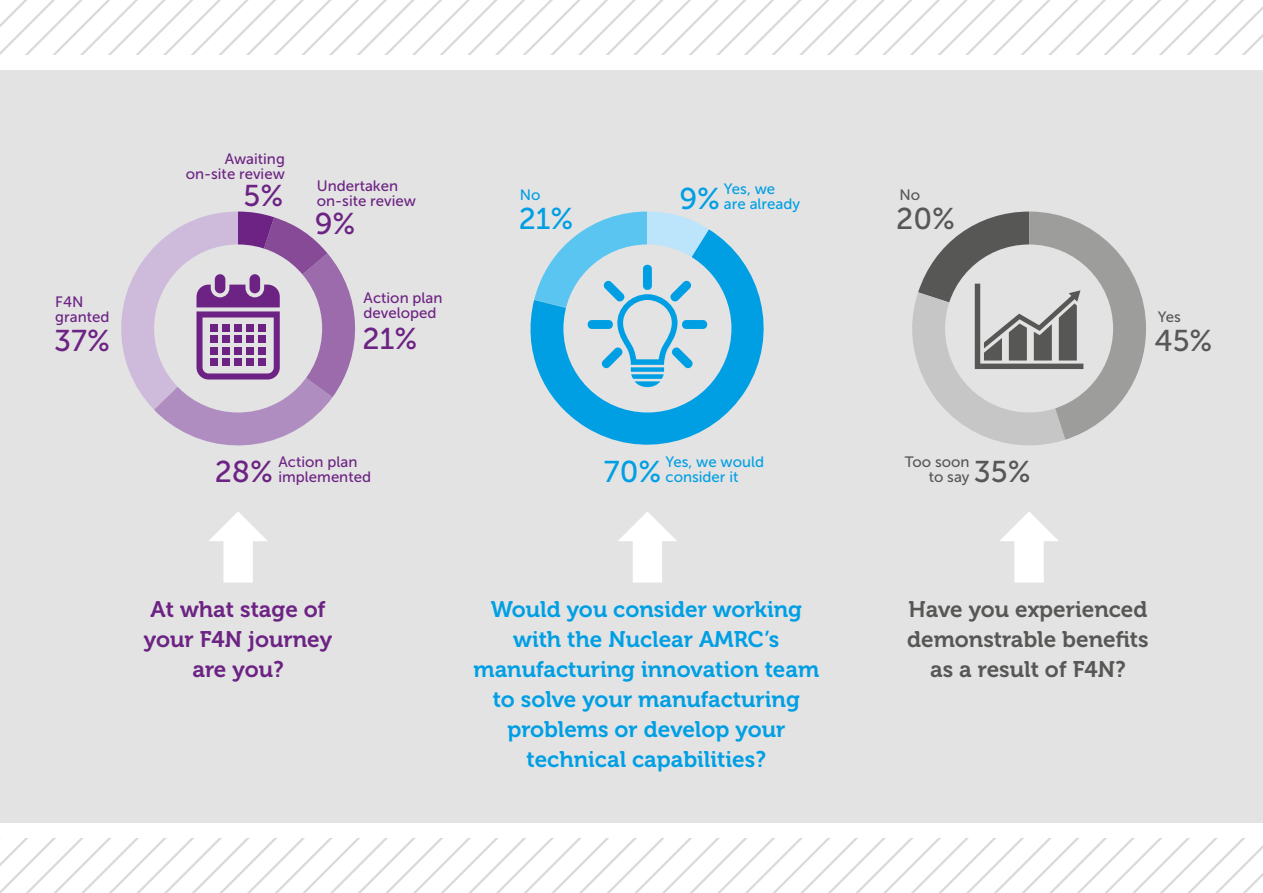
<style>
.page{position:relative;width:1263px;height:893px;background:#fff}
.page>*{position:absolute;margin:0;border:0;box-sizing:border-box;transform-origin:0 0}
.t1{font:30px "Museo Sans 500";color:#6c2383}
.t2{font:30px "Museo Sans 500";color:#575756}
.t3{font:30px "Museo Sans 500";color:#009fe3}
.t4{font:22.5px/30px "Museo 700";color:#009fe3;text-align:center}
.t5{font:22.5px/30px "Museo 700";color:#575756;text-align:center}
.t6{font:22.5px/30px "Museo 700";color:#6c2383;text-align:center}
.t7{font:15px/15px "Museo Sans 500";color:#6c2383}
.t8{font:15px/15px "Museo Sans 500";color:#009fe3}
.t9{font:15px/15px "Museo Sans 500";color:#575756;text-align:right}
</style>
<div class="page">
<div style="left:0;top:70px;width:1263px;height:753px;background:#e3e3e3"></div>
<svg style="left:266px;top:0;width:28px;height:54px"></svg>
<svg style="left:294px;top:0;width:28px;height:54px"></svg>
<svg style="left:322px;top:0;width:27px;height:54px"></svg>
<svg style="left:349px;top:0;width:28px;height:54px"></svg>
<svg style="left:377px;top:0;width:28px;height:54px"></svg>
<svg style="left:405px;top:0;width:27px;height:54px"></svg>
<svg style="left:432px;top:0;width:831px;height:54px"></svg>
<svg style="left:266px;top:839px;width:28px;height:54px"></svg>
<svg style="left:294px;top:839px;width:28px;height:54px"></svg>
<svg style="left:322px;top:839px;width:941px;height:54px"></svg>
<svg style="left:530px;top:229px;width:234px;height:216px;fill:#009fe3"></svg>
<div style="left:563px;top:244px;width:168px;height:168px;background:#e3e3e3;border-radius:50%"></div>
<svg style="left:534px;top:212px;width:175px;height:175px"></svg>
<svg style="left:121px;top:212px;width:235px;height:234px"></svg>
<div style="left:250px;top:274px;width:10px;height:19px;background:#6c2383;border-radius:5px"></div>
<div style="left:210px;top:324px;width:7px;height:8px;background:#6c2383"></div>
<div style="left:222px;top:324px;width:7px;height:8px;background:#6c2383"></div>
<div style="left:234px;top:324px;width:7px;height:8px;background:#6c2383"></div>
<div style="left:246px;top:324px;width:7px;height:8px;background:#6c2383"></div>
<div style="left:258px;top:324px;width:7px;height:8px;background:#6c2383"></div>
<div style="left:210px;top:336px;width:7px;height:7px;background:#6c2383"></div>
<div style="left:222px;top:336px;width:7px;height:7px;background:#6c2383"></div>
<div style="left:234px;top:336px;width:7px;height:7px;background:#6c2383"></div>
<div style="left:246px;top:336px;width:7px;height:7px;background:#6c2383"></div>
<div style="left:258px;top:336px;width:7px;height:7px;background:#6c2383"></div>
<div style="left:210px;top:347px;width:7px;height:7px;background:#6c2383"></div>
<div style="left:222px;top:347px;width:7px;height:7px;background:#6c2383"></div>
<div style="left:234px;top:347px;width:7px;height:7px;background:#6c2383"></div>
<div style="left:210px;top:358px;width:7px;height:8px;background:#6c2383"></div>
<div style="left:222px;top:358px;width:7px;height:8px;background:#6c2383"></div>
<div style="left:234px;top:358px;width:7px;height:8px;background:#6c2383"></div>
<div style="left:246px;top:347px;width:7px;height:7px;background:#6c2383"></div>
<div style="left:246px;top:358px;width:7px;height:8px;background:#6c2383"></div>
<div style="left:258px;top:347px;width:7px;height:7px;background:#6c2383"></div>
<div style="left:258px;top:358px;width:7px;height:8px;background:#6c2383"></div>
<svg style="left:912px;top:212px;width:234px;height:234px"></svg>
<svg style="left:209px;top:512px;width:58px;height:71px"></svg>
<svg style="left:618px;top:511px;width:59px;height:72px"></svg>
<svg style="left:1000px;top:512px;width:58px;height:71px"></svg>
<p class="t7" style="left:55px;top:294px;width:56px">F4N granted</p>
<h1 class="t1" style="left:54px;top:324px;width:57px">37%</h1>
<p class="t7" style="left:186px;top:151px;width:101px;text-align:right">Awaiting on-site review</p>
<h1 class="t1" style="left:243px;top:179px;width:41px">5%</h1>
<p class="t7" style="left:317px;top:179px;width:101px">Undertaken on-site review</p>
<h1 class="t1" style="left:315px;top:207px;width:42px">9%</h1>
<p class="t7" style="left:364px;top:290px;width:80px">Action plan developed</p>
<h1 class="t1" style="left:362px;top:322px;width:56px">21%</h1>
<p class="t7" style="left:279px;top:454px;width:94px">Action plan implemented</p>
<h1 class="t1" style="left:215px;top:455px;width:60px">28%</h1>
<p class="t8" style="left:520px;top:188px;width:22px">No</p>
<h1 class="t3" style="left:519px;top:202px;width:56px">21%</h1>
<p class="t8" style="left:724px;top:182px;width:78px">Yes, we are already</p>
<h1 class="t3" style="left:679px;top:183px;width:42px">9%</h1>
<p class="t8" style="left:665px;top:454px;width:100px">Yes, we would consider it</p>
<h1 class="t3" style="left:604px;top:455px;width:59px">70%</h1>
<p class="t9" style="left:899px;top:188px;width:22px">No</p>
<h1 class="t2" style="left:896px;top:202px;width:60px">20%</h1>
<p class="t9" style="left:905px;top:454px;width:66px">Too soon to say</p>
<h1 class="t2" style="left:974px;top:455px;width:58px">35%</h1>
<p class="t9" style="left:1158px;top:309px;width:25px">Yes</p>
<h1 class="t2" style="left:1154px;top:324px;width:59px">45%</h1>
<p class="t6" style="left:144px;top:594px;width:190px">At what stage of your F4N journey are you?</p>
<p class="t4" style="left:473px;top:594px;width:347px">Would you consider working with the Nuclear AMRC’s manufacturing innovation team to solve your manufacturing problems or develop your technical capabilities?</p>
<p class="t5" style="left:907px;top:594px;width:243px">Have you experienced demonstrable benefits as a result of F4N?</p>
</div>
